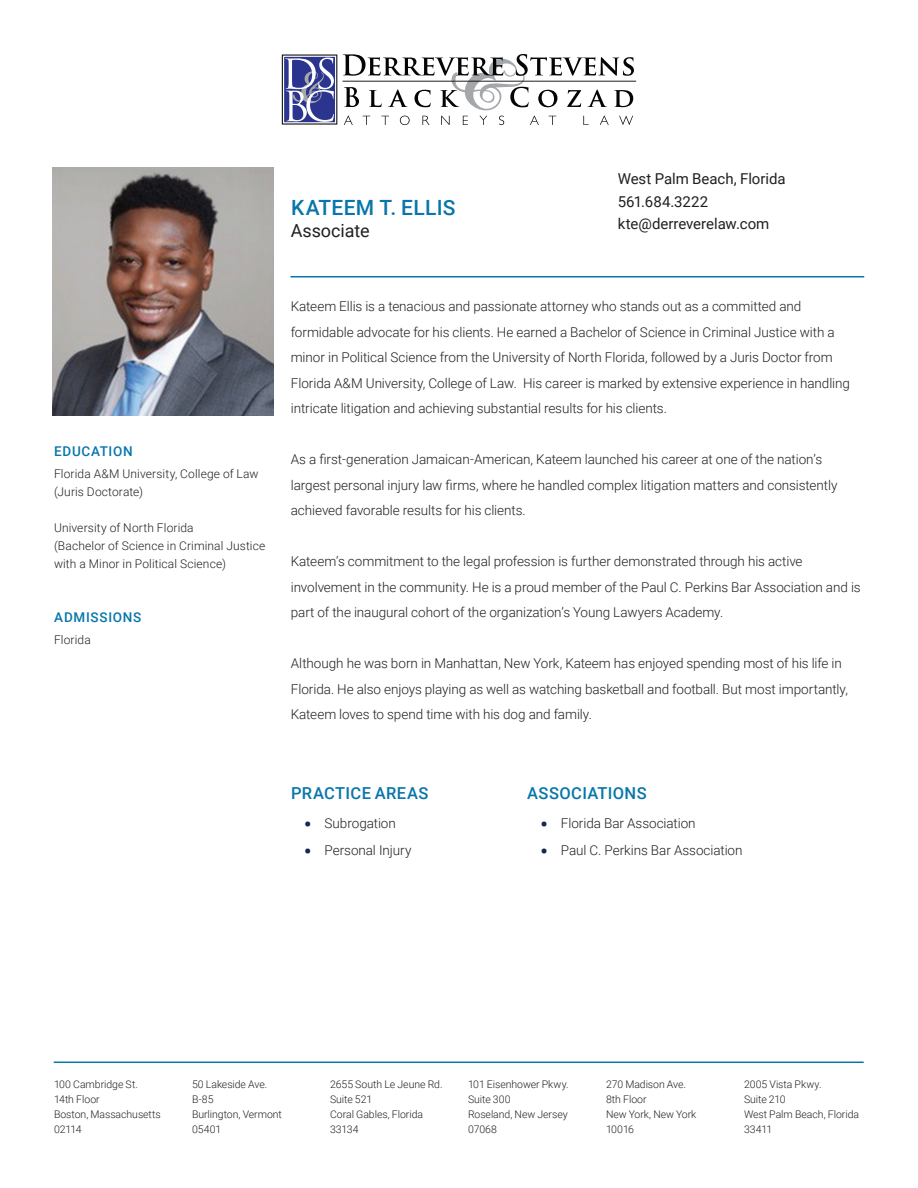
<style>
.page{position:relative;width:918px;height:1188px;background:#fff}
.page>*{position:absolute;margin:0;border:0;box-sizing:border-box;transform-origin:0 0}
.t1{font:500 21px "Roboto";letter-spacing:.015em;color:#0876aa}
.t2{font:18px "Roboto";letter-spacing:-.005em;color:#231f20}
.t3{font:500 16.5px "Roboto";letter-spacing:.02em;color:#0876aa}
.t4{font:15px/22.5px "Roboto";letter-spacing:-.005em;color:#231f20}
.t5{font:300 13.5px/25.5px "Roboto";letter-spacing:-.005em;color:#231f20}
.t6{font:500 13.5px "Roboto";letter-spacing:.05em;color:#0876aa}
.t7{font:300 12px/18px "Roboto";letter-spacing:.01em;color:#231f20}
.t8{font:300 10.5px/15px "Roboto";letter-spacing:-.005em;color:#231f20}
.s1{font-weight:900;font-size:19.5px;color:#162751}
</style>
<div class="page">
<hr style="left:343px;top:81px;width:293px;height:1px;background:#211d1e">
<svg style="left:343px;top:54px;width:291px;height:71px"></svg>
<div style="left:282px;top:55px;width:55px;height:70px;border:3px solid #040503"></div>
<div style="left:283px;top:56px;width:53px;height:67px;border:1px solid #fff"></div>
<svg style="left:285px;top:58px;width:49px;height:64px"></svg>
<hr style="left:54px;top:1062px;width:810px;height:1px;background:#0876aa">
<img style="left:53px;top:168px;width:221px;height:247px">
<hr style="left:291px;top:276px;width:573px;height:2px;background:#0876aa">
<p class="t6" style="left:54px;top:442px;width:80px">EDUCATION</p>
<p class="t7" style="left:54px;top:464px;width:206px">Florida A&amp;M University, College of Law (Juris Doctorate)</p>
<p class="t7" style="left:54px;top:518px;width:213px">University of North Florida<br>(Bachelor of Science in Criminal Justice with a Minor in Political Science)</p>
<p class="t6" style="left:54px;top:608px;width:89px">ADMISSIONS</p>
<p class="t7" style="left:54px;top:631px;width:38px">Florida</p>
<h1 class="t1" style="left:291px;top:193px;width:166px">KATEEM T. ELLIS</h1>
<h2 class="t2" style="left:291px;top:218px;width:80px">Associate</h2>
<p class="t4" style="left:618px;top:167px;width:169px">West Palm Beach, Florida<br>561.684.3222 kte@derreverelaw.com</p>
<p class="t5" style="left:291px;top:293px;width:561px">Kateem Ellis is a tenacious and passionate attorney who stands out as a committed and formidable advocate for his clients. He earned a Bachelor of Science in Criminal Justice with a minor in Political Science from the University of North Florida, followed by a Juris Doctor from Florida A&amp;M University, College of Law. His career is marked by extensive experience in handling intricate litigation and achieving substantial results for his clients.</p>
<p class="t5" style="left:291px;top:446px;width:548px">As a first-generation Jamaican-American, Kateem launched his career at one of the nation’s largest personal injury law firms, where he handled complex litigation matters and consistently achieved favorable results for his clients.</p>
<p class="t5" style="left:291px;top:548px;width:571px">Kateem’s commitment to the legal profession is further demonstrated through his active involvement in the community. He is a proud member of the Paul C. Perkins Bar Association and is part of the inaugural cohort of the organization’s Young Lawyers Academy.</p>
<p class="t5" style="left:291px;top:650px;width:559px">Although he was born in Manhattan, New York, Kateem has enjoyed spending most of his life in<br>Florida. He also enjoys playing as well as watching basketball and football. But most importantly,<br>Kateem loves to spend time with his dog and family.</p>
<p class="t3" style="left:291px;top:782px;width:139px">PRACTICE AREAS</p>
<p class="t3" style="left:527px;top:782px;width:121px">ASSOCIATIONS</p>
<p class="t5" style="left:304px;top:810px;width:93px"><span class="s1">•</span> Subrogation</p>
<p class="t5" style="left:304px;top:837px;width:109px"><span class="s1">•</span> Personal Injury</p>
<p class="t5" style="left:541px;top:810px;width:157px"><span class="s1">•</span> Florida Bar Association</p>
<p class="t5" style="left:541px;top:837px;width:204px"><span class="s1">•</span> Paul C. Perkins Bar Association</p>
<p class="t8" style="left:54px;top:1076px;width:108px">100 Cambridge St.<br>14th Floor<br>Boston, Massachusetts<br>02114</p>
<p class="t8" style="left:192px;top:1076px;width:91px">50 Lakeside Ave.<br>B-85<br>Burlington, Vermont<br>05401</p>
<p class="t8" style="left:330px;top:1076px;width:114px">2655 South Le Jeune Rd.<br>Suite 521<br>Coral Gables, Florida<br>33134</p>
<p class="t8" style="left:468px;top:1076px;width:102px">101 Eisenhower Pkwy.<br>Suite 300<br>Roseland, New Jersey<br>07068</p>
<p class="t8" style="left:606px;top:1076px;width:92px">270 Madison Ave.<br>8th Floor<br>New York, New York<br>10016</p>
<p class="t8" style="left:744px;top:1076px;width:117px">2005 Vista Pkwy.<br>Suite 210<br>West Palm Beach, Florida<br>33411</p>
</div>
